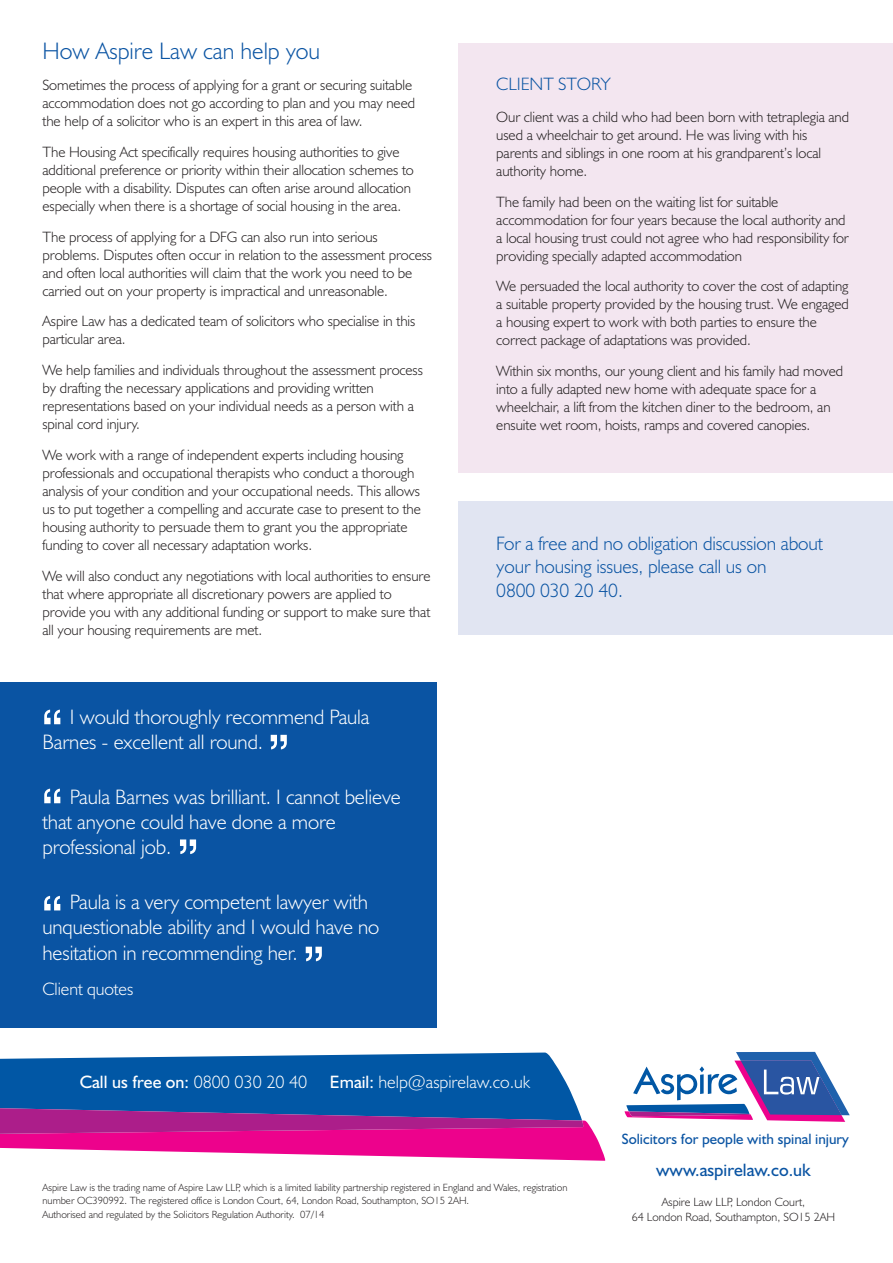
<style>
.page{position:relative;width:893px;height:1263px;background:#fff}
.page>*{position:absolute;margin:0;border:0;box-sizing:border-box;transform-origin:0 0}
.t1{font:300 24px "Humanist 521 BT";color:#0a54a3}
.t2{font:300 21px/25.2px "Humanist 521 BT";letter-spacing:-.005em;color:#fff}
.t3{font:300 19.5px/23.4px "Humanist 521 BT";letter-spacing:-.005em;color:#0a54a3}
.t4{font:300 18px "Humanist 521 BT";color:#fff}
.t5{font:18px "Humanist 521 BT";color:#fff}
.t6{font:18px "Humanist 521 BT";color:#0a54a3}
.t7{font:300 18px "Humanist 521 BT";letter-spacing:-.005em;color:#0a54a3}
.t8{font:300 15px/18px "Humanist 521 BT";letter-spacing:-.005em;color:#231f20}
.t9{font:15px "Humanist 521 BT";color:#0a54a3}
.t10{font:300 12px/14.4px "Humanist 521 BT";color:#231f20;text-align:center}
.t11{font:300 10.5px/12.6px "Humanist 521 BT";color:#231f20}
.s1{font-weight:300}
.s2{font-weight:400}
</style>
<div class="page">
<svg style="left:0;top:1052px;width:606px;height:109px;background:#6f54a8"></svg>
<svg style="left:624px;top:1052px;width:226px;height:70px"></svg>
<div style="left:0;top:683px;width:436px;height:345px;background:#0a54a3"></div>
<svg style="left:44px;top:710px;width:16px;height:14px"></svg>
<svg style="left:271px;top:735px;width:16px;height:14px"></svg>
<div style="left:459px;top:43px;width:434px;height:429px;background:#f3e6f0"></div>
<svg style="left:44px;top:789px;width:16px;height:14px"></svg>
<svg style="left:180px;top:839px;width:16px;height:15px"></svg>
<svg style="left:44px;top:896px;width:16px;height:14px"></svg>
<svg style="left:306px;top:947px;width:16px;height:14px"></svg>
<div style="left:459px;top:501px;width:434px;height:133px;background:#e1e5f2"></div>
<h1 class="t1" style="left:43px;top:42px;width:279px">How Aspire Law can help you</h1>
<p class="t8" style="left:43px;top:78px;width:374px">Sometimes the process of applying for a grant or securing suitable accommodation does not go according to plan and you may need the help of a solicitor who is an expert in this area of law.</p>
<p class="t8" style="left:43px;top:144px;width:373px">The Housing Act specifically requires housing authorities to give additional preference or priority within their allocation schemes to people with a disability. Disputes can often arise around allocation especially when there is a shortage of social housing in the area.</p>
<p class="t8" style="left:43px;top:229px;width:391px">The process of applying for a DFG can also run into serious problems. Disputes often occur in relation to the assessment process and often local authorities will claim that the work you need to be carried out on your property is impractical and unreasonable.</p>
<p class="t8" style="left:43px;top:314px;width:374px">Aspire Law has a dedicated team of solicitors who specialise in this particular area.</p>
<p class="t8" style="left:43px;top:363px;width:382px">We help families and individuals throughout the assessment process by drafting the necessary applications and providing written representations based on your individual needs as a person with a spinal cord injury.</p>
<p class="t8" style="left:43px;top:447px;width:380px">We work with a range of independent experts including housing professionals and occupational therapists who conduct a thorough analysis of your condition and your occupational needs. This allows us to put together a compelling and accurate case to present to the housing authority to persuade them to grant you the appropriate funding to cover all necessary adaptation works.</p>
<p class="t8" style="left:43px;top:568px;width:390px">We will also conduct any negotiations with local authorities to ensure that where appropriate all discretionary powers are applied to provide you with any additional funding or support to make sure that all your housing requirements are met.</p>
<h2 class="t2" style="left:43px;top:706px;width:329px;text-indent:27px">I would thoroughly recommend Paula<br>Barnes - excellent all round.</h2>
<h2 class="t2" style="left:43px;top:786px;width:360px;text-indent:27px">Paula Barnes was brilliant. I cannot believe that anyone could have done a more professional job.</h2>
<h2 class="t2" style="left:43px;top:892px;width:338px;text-indent:27px">Paula is a very competent lawyer with unquestionable ability and I would have no hesitation in recommending her.</h2>
<p class="t4" style="left:43px;top:983px;width:92px">Client quotes</p>
<p class="t7" style="left:496px;top:77px;width:116px">CLIENT STORY</p>
<p class="t8" style="left:496px;top:109px;width:354px">Our client was a child who had been born with tetraplegia and used a wheelchair to get around. He was living with his parents and siblings in one room at his grandparent’s local authority home.</p>
<p class="t8" style="left:496px;top:194px;width:354px">The family had been on the waiting list for suitable accommodation for four years because the local authority and a local housing trust could not agree who had responsibility for providing specially adapted accommodation</p>
<p class="t8" style="left:496px;top:279px;width:354px">We persuaded the local authority to cover the cost of adapting a suitable property provided by the housing trust. We engaged a housing expert to work with both parties to ensure the correct package of adaptations was provided.</p>
<p class="t8" style="left:496px;top:364px;width:348px">Within six months, our young client and his family had moved into a fully adapted new home with adequate space for a wheelchair, a lift from the kitchen diner to the bedroom, an ensuite wet room, hoists, ramps and covered canopies.</p>
<h3 class="t3" style="left:496px;top:534px;width:328px">For a free and no obligation discussion about your housing issues, please call us on<br>0800 030 20 40.</h3>
<p class="t5" style="left:80px;top:1075px;width:229px">Call us free on: <span class="s1">0800 030 20 40</span></p>
<p class="t4" style="left:330px;top:1075px;width:202px"><span class="s2">Email:</span> help@aspirelaw.co.uk</p>
<p class="t11" style="left:43px;top:1183px;width:526px">Aspire Law is the trading name of Aspire Law LLP, which is a limited liability partnership registered in England and Wales, registration number OC390992. The registered office is London Court, 64, London Road, Southampton, SO15 2AH.</p>
<p class="t11" style="left:43px;top:1209px;width:283px">Authorised and regulated by the Solicitors Regulation Authority. 07/14</p>
<p class="t9" style="left:622px;top:1134px;width:229px">Solicitors for people with spinal injury</p>
<p class="t6" style="left:656px;top:1163px;width:156px">www.aspirelaw.co.uk</p>
<p class="t10" style="left:632px;top:1196px;width:205px">Aspire Law LLP, London Court,<br>64 London Road, Southampton, SO15 2AH</p>
</div>
